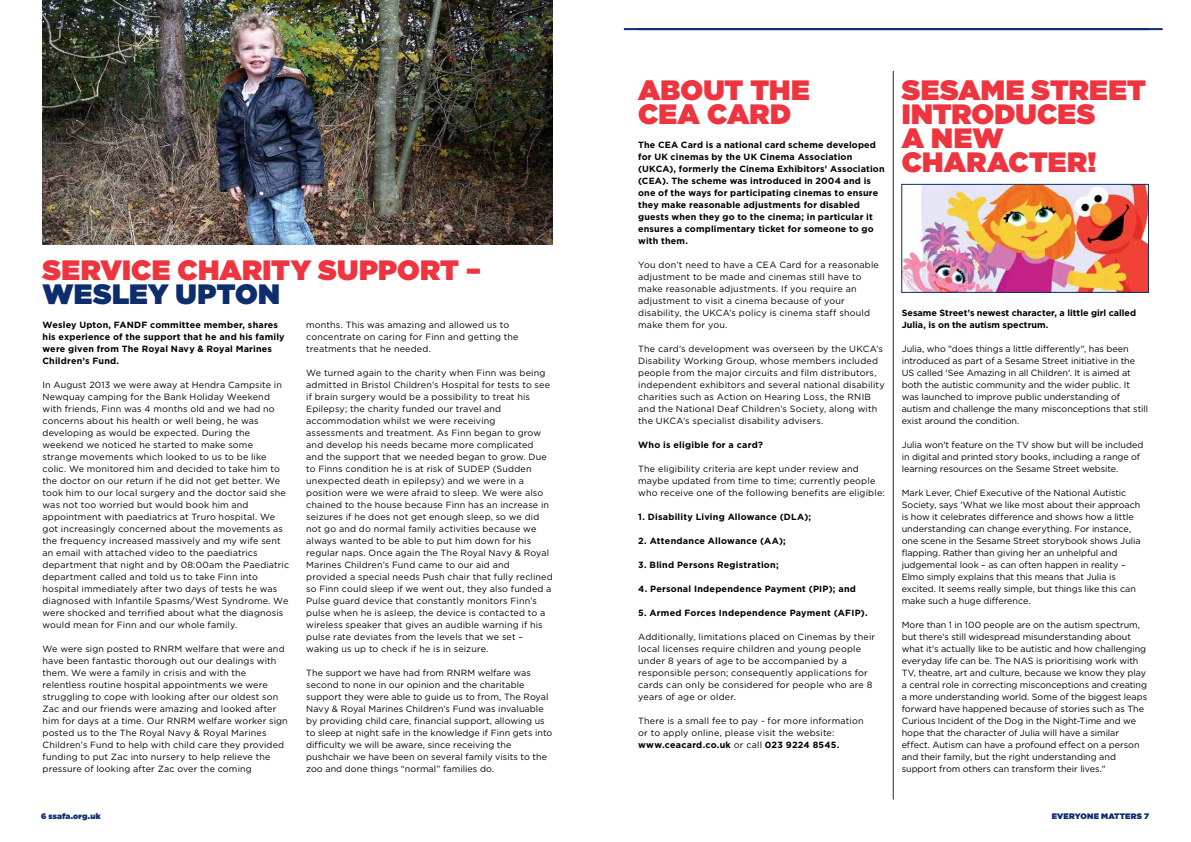
<style>
.page{position:relative;width:1191px;height:842px;background:#fff}
.page>*{position:absolute;margin:0;border:0;box-sizing:border-box;transform-origin:0 0}
.t1{font:900 28px/24px "Gotham";letter-spacing:.005em;color:#ee343f}
.t2{font:900 28px "Gotham";letter-spacing:.01em;color:#0e2d6d}
.t3{font:9px/12px "Gotham";letter-spacing:.01em;color:#000}
.t4{font:700 9px/12px "Gotham";letter-spacing:.015em;color:#000}
.t5{font:900 8px "Gotham";letter-spacing:.025em;color:#0e2d6d}
.s1{font-weight:700}
</style>
<div class="page">
<img style="left:43px;top:0;width:510px;height:244px">
<img style="left:903px;top:186px;width:244px;height:105px">
<div style="left:901px;top:184px;width:248px;height:109px;border:1px solid #0e2d6d"></div>
<hr style="left:624px;top:28px;width:538px;height:2px;background:#0e2d6d">
<hr style="left:892px;top:71px;width:1px;height:728px;background:#0e2d6d">
<h1 class="t1" style="left:43px;top:258px;width:440px">SERVICE CHARITY SUPPORT –</h1>
<h1 class="t2" style="left:43px;top:274px;width:239px">WESLEY UPTON</h1>
<p class="t3" style="left:306px;top:319px;width:214px">months. This was amazing and allowed us to concentrate on caring for Finn and getting the treatments that he needed.</p>
<p class="t3" style="left:306px;top:367px;width:248px">We turned again to the charity when Finn was being admitted in Bristol Children’s Hospital for tests to see if brain surgery would be a possibility to treat his Epilepsy; the charity funded our travel and accommodation whilst we were receiving assessments and treatment. As Finn began to grow and develop his needs became more complicated and the support that we needed began to grow. Due to Finns condition he is at risk of SUDEP (Sudden unexpected death in epilepsy) and we were in a position were we were afraid to sleep. We were also chained to the house because Finn has an increase in seizures if he does not get enough sleep, so we did not go and do normal family activities because we always wanted to be able to put him down for his regular naps. Once again the The Royal Navy &amp; Royal Marines Children’s Fund came to our aid and provided a special needs Push chair that fully reclined so Finn could sleep if we went out, they also funded a Pulse guard device that constantly monitors Finn’s pulse when he is asleep, the device is contacted to a wireless speaker that gives an audible warning if his pulse rate deviates from the levels that we set – waking us up to check if he is in seizure.</p>
<p class="t3" style="left:306px;top:667px;width:248px">The support we have had from RNRM welfare was second to none in our opinion and the charitable support they were able to guide us to from, The Royal Navy &amp; Royal Marines Children’s Fund was invaluable by providing child care, financial support, allowing us to sleep at night safe in the knowledge if Finn gets into difficulty we will be aware, since receiving the pushchair we have been on several family visits to the zoo and done things “normal” families do.</p>
<p class="t4" style="left:43px;top:319px;width:243px">Wesley Upton, FANDF committee member, shares his experience of the support that he and his family were given from The Royal Navy &amp; Royal Marines Children’s Fund.</p>
<p class="t3" style="left:43px;top:379px;width:248px">In August 2013 we were away at Hendra Campsite in Newquay camping for the Bank Holiday Weekend with friends, Finn was 4 months old and we had no concerns about his health or well being, he was developing as would be expected. During the weekend we noticed he started to make some strange movements which looked to us to be like colic. We monitored him and decided to take him to the doctor on our return if he did not get better. We took him to our local surgery and the doctor said she was not too worried but would book him and appointment with paediatrics at Truro hospital. We got increasingly concerned about the movements as the frequency increased massively and my wife sent an email with attached video to the paediatrics department that night and by 08:00am the Paediatric department called and told us to take Finn into hospital immediately after two days of tests he was diagnosed with Infantile Spasms/West Syndrome. We were shocked and terrified about what the diagnosis would mean for Finn and our whole family.</p>
<p class="t3" style="left:43px;top:643px;width:247px">We were sign posted to RNRM welfare that were and have been fantastic thorough out our dealings with them. We were a family in crisis and with the relentless routine hospital appointments we were struggling to cope with looking after our oldest son Zac and our friends were amazing and looked after him for days at a time. Our RNRM welfare worker sign posted us to the The Royal Navy &amp; Royal Marines Children’s Fund to help with child care they provided funding to put Zac into nursery to help relieve the pressure of looking after Zac over the coming</p>
<h1 class="t1" style="left:638px;top:78px;width:173px">ABOUT THE<br>CEA CARD</h1>
<p class="t4" style="left:638px;top:139px;width:248px">The CEA Card is a national card scheme developed for UK cinemas by the UK Cinema Association (UKCA), formerly the Cinema Exhibitors' Association (CEA). The scheme was introduced in 2004 and is one of the ways for participating cinemas to ensure they make reasonable adjustments for disabled guests when they go to the cinema; in particular it ensures a complimentary ticket for someone to go with them.</p>
<p class="t3" style="left:638px;top:259px;width:242px">You don’t need to have a CEA Card for a reasonable adjustment to be made and cinemas still have to make reasonable adjustments. If you require an adjustment to visit a cinema because of your disability, the UKCA’s policy is cinema staff should make them for you.</p>
<p class="t3" style="left:638px;top:343px;width:248px">The card’s development was overseen by the UKCA’s Disability Working Group, whose members included people from the major circuits and film distributors, independent exhibitors and several national disability charities such as Action on Hearing Loss, the RNIB and the National Deaf Children’s Society, along with the UKCA’s specialist disability advisers.</p>
<p class="t4" style="left:638px;top:439px;width:126px">Who is eligible for a card?</p>
<p class="t3" style="left:638px;top:463px;width:248px">The eligibility criteria are kept under review and maybe updated from time to time; currently people who receive one of the following benefits are eligible:</p>
<p class="t4" style="left:638px;top:511px;width:175px">1. Disability Living Allowance (DLA);</p>
<p class="t4" style="left:638px;top:535px;width:149px">2. Attendance Allowance (AA);</p>
<p class="t4" style="left:638px;top:559px;width:142px">3. Blind Persons Registration;</p>
<p class="t4" style="left:638px;top:583px;width:219px">4. Personal Independence Payment (PIP); and</p>
<p class="t4" style="left:638px;top:607px;width:231px">5. Armed Forces Independence Payment (AFIP).</p>
<p class="t3" style="left:638px;top:631px;width:238px">Additionally, limitations placed on Cinemas by their local licenses require children and young people under 8 years of age to be accompanied by a responsible person; consequently applications for cards can only be considered for people who are 8 years of age or older.</p>
<p class="t3" style="left:638px;top:715px;width:227px">There is a small fee to pay - for more information or to apply online, please visit the website: <span class="s1">www.ceacard.co.uk</span> or call <span class="s1">023 9224 8545.</span></p>
<h1 class="t1" style="left:901px;top:78px;width:246px">SESAME STREET<br>INTRODUCES<br>A NEW<br>CHARACTER!</h1>
<p class="t4" style="left:901px;top:307px;width:236px">Sesame Street's newest character, a little girl called<br>Julia, is on the autism spectrum.</p>
<p class="t3" style="left:901px;top:343px;width:248px">Julia, who "does things a little differently", has been introduced as part of a Sesame Street initiative in the US called 'See Amazing in all Children'. It is aimed at both the autistic community and the wider public. It was launched to improve public understanding of autism and challenge the many misconceptions that still exist around the condition.</p>
<p class="t3" style="left:901px;top:439px;width:243px">Julia won't feature on the TV show but will be included in digital and printed story books, including a range of learning resources on the Sesame Street website.</p>
<p class="t3" style="left:901px;top:487px;width:240px">Mark Lever, Chief Executive of the National Autistic Society, says 'What we like most about their approach is how it celebrates difference and shows how a little understanding can change everything. For instance, one scene in the Sesame Street storybook shows Julia flapping. Rather than giving her an unhelpful and judgemental look – as can often happen in reality – Elmo simply explains that this means that Julia is excited. It seems really simple, but things like this can make such a huge difference.</p>
<p class="t3" style="left:901px;top:619px;width:247px">More than 1 in 100 people are on the autism spectrum, but there's still widespread misunderstanding about what it's actually like to be autistic and how challenging everyday life can be. The NAS is prioritising work with TV, theatre, art and culture, because we know they play a central role in correcting misconceptions and creating a more understanding world. Some of the biggest leaps forward have happened because of stories such as The Curious Incident of the Dog in the Night-Time and we hope that the character of Julia will have a similar effect. Autism can have a profound effect on a person and their family, but the right understanding and support from others can transform their lives."</p>
<p class="t5" style="left:41px;top:811px;width:61px">6 ssafa.org.uk</p>
<p class="t5" style="left:1051px;top:811px;width:99px">EVERYONE MATTERS 7</p>
</div>
